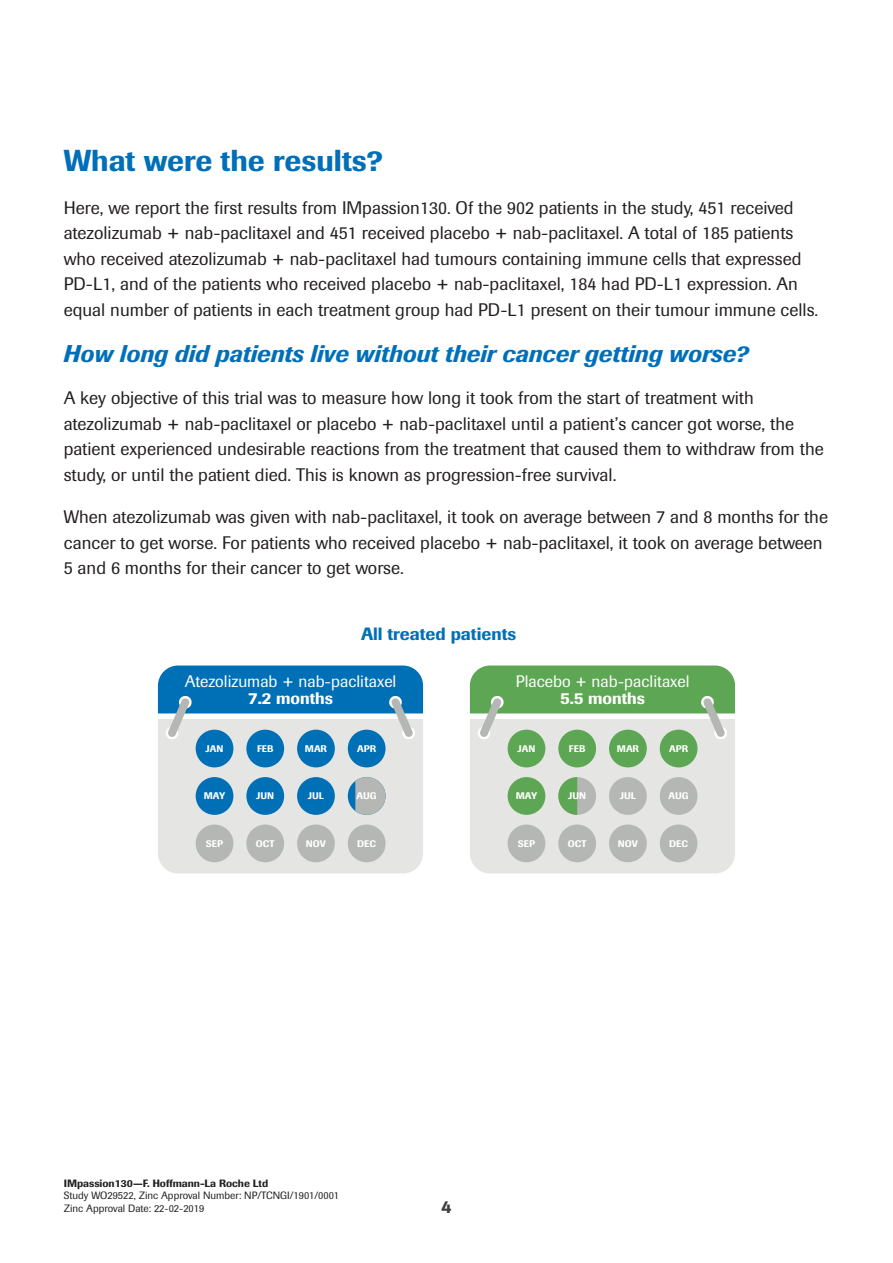
<style>
.page{position:relative;width:893px;height:1263px;background:#fff}
.page>*{position:absolute;margin:0;border:0;box-sizing:border-box;transform-origin:0 0}
.Body_text{font:500 30px "Imago";color:#006fba}
.Body_text-2{font:italic 500 24px "Imago";color:#006fba}
.Body_text-3{font:18px/25.5px "Imago";color:#231f20}
.t1{font:500 18px "Imago";color:#3e3e3f}
.t2{font:500 17.55px "Imago";color:#0070b6}
.t3{font:16.5px "Imago";color:#fff}
.t4{font:500 16.5px "Imago";color:#fff}
.t5{font:10.5px/12.6px "Imago";color:#231f20}
.t6{font:500 10.5px "Imago";color:#231f20}
.t7{font:500 9.45px "Imago";color:#fff}
</style>
<div class="page">
<svg style="left:158px;top:665px;width:265px;height:208px;background:#8cb6ce"></svg>
<svg style="left:470px;top:665px;width:265px;height:208px;background:#b1caad"></svg>
<p class="Body_text" style="left:64px;top:141px;width:321px">What were the results?</p>
<p class="Body_text-3" style="left:64px;top:195px;width:756px">Here, we report the first results from IMpassion130. Of the 902 patients in the study, 451 received atezolizumab + nab-paclitaxel and 451 received placebo + nab-paclitaxel. A total of 185 patients who received atezolizumab + nab-paclitaxel had tumours containing immune cells that expressed PD-L1, and of the patients who received placebo + nab-paclitaxel, 184 had PD-L1 expression. An equal number of patients in each treatment group had PD-L1 present on their tumour immune cells.</p>
<p class="Body_text-2" style="left:64px;top:338px;width:687px">How long did patients live without their cancer getting worse?</p>
<p class="Body_text-3" style="left:64px;top:385px;width:761px">A key objective of this trial was to measure how long it took from the start of treatment with atezolizumab + nab-paclitaxel or placebo + nab-paclitaxel until a patient’s cancer got worse, the patient experienced undesirable reactions from the treatment that caused them to withdraw from the study, or until the patient died. This is known as progression-free survival.</p>
<p class="Body_text-3" style="left:64px;top:504px;width:766px">When atezolizumab was given with nab-paclitaxel, it took on average between 7 and 8 months for the cancer to get worse. For patients who received placebo + nab-paclitaxel, it took on average between<br>5 and 6 months for their cancer to get worse.</p>
<p class="t2" style="left:361px;top:622px;width:157px">All treated patients</p>
<p class="t3" style="left:185px;top:671px;width:213px">Atezolizumab + nab-paclitaxel</p>
<p class="t4" style="left:248px;top:688px;width:86px">7.2 months</p>
<p class="t3" style="left:516px;top:671px;width:175px">Placebo + nab-paclitaxel</p>
<p class="t4" style="left:560px;top:688px;width:86px">5.5 months</p>
<p class="t7" style="left:206px;top:742px;width:19px">JAN</p>
<p class="t7" style="left:257px;top:742px;width:18px">FEB</p>
<p class="t7" style="left:305px;top:742px;width:24px">MAR</p>
<p class="t7" style="left:357px;top:742px;width:20px">APR</p>
<p class="t7" style="left:518px;top:742px;width:19px">JAN</p>
<p class="t7" style="left:569px;top:742px;width:18px">FEB</p>
<p class="t7" style="left:617px;top:742px;width:24px">MAR</p>
<p class="t7" style="left:669px;top:742px;width:20px">APR</p>
<p class="t7" style="left:204px;top:790px;width:23px">MAY</p>
<p class="t7" style="left:256px;top:790px;width:20px">JUN</p>
<p class="t7" style="left:308px;top:790px;width:18px">JUL</p>
<p class="t7" style="left:357px;top:790px;width:22px">AUG</p>
<p class="t7" style="left:516px;top:790px;width:23px">MAY</p>
<p class="t7" style="left:620px;top:790px;width:18px">JUL</p>
<p class="t7" style="left:669px;top:790px;width:22px">AUG</p>
<p class="t7" style="left:568px;top:790px;width:20px">JUN</p>
<p class="t7" style="left:206px;top:837px;width:19px">SEP</p>
<p class="t7" style="left:256px;top:837px;width:20px">OCT</p>
<p class="t7" style="left:306px;top:837px;width:22px">NOV</p>
<p class="t7" style="left:357px;top:837px;width:20px">DEC</p>
<p class="t7" style="left:518px;top:837px;width:19px">SEP</p>
<p class="t7" style="left:568px;top:837px;width:20px">OCT</p>
<p class="t7" style="left:618px;top:837px;width:22px">NOV</p>
<p class="t7" style="left:669px;top:837px;width:20px">DEC</p>
<p class="t6" style="left:64px;top:1176px;width:206px">IMpassion130—F. Hoffmann-La Roche Ltd</p>
<p class="t5" style="left:64px;top:1189px;width:277px">Study WO29522, Zinc Approval Number: NP/TCNGI/1901/0001<br>Zinc Approval Date: 22-02-2019</p>
<p class="t1" style="left:441px;top:1195px;width:12px">4</p>
</div>
